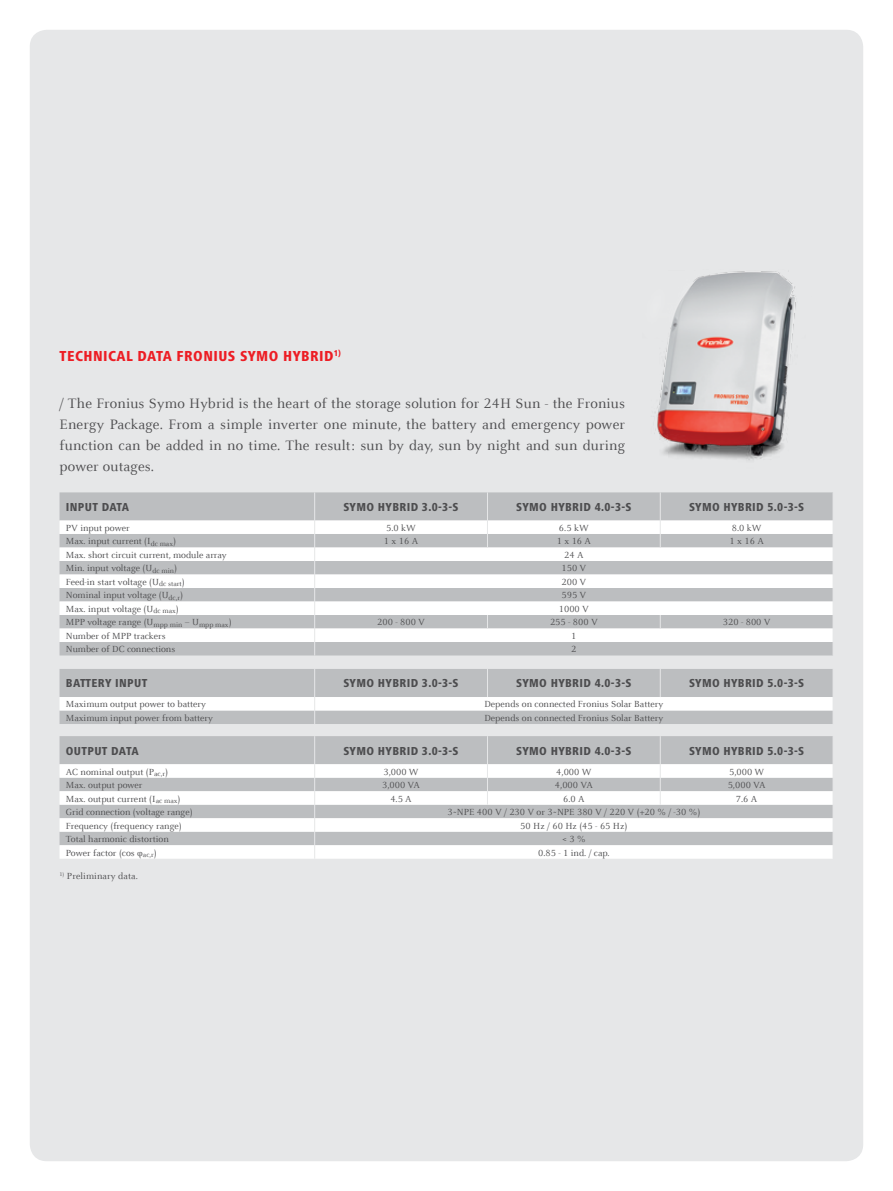
<style>
.page{position:relative;width:893px;height:1191px;background:#fff}
.page>*{position:absolute;margin:0;border:0;box-sizing:border-box;transform-origin:0 0}
.t1{font:15px/21px "Celeste Offc Pro";letter-spacing:.01em;color:#4d4d4f;text-align:justify}
.t2{font:800 condensed 15px "Frutiger Next LTW1 G";letter-spacing:.03em;color:#ed1d24}
.t3{font:800 condensed 12px "Frutiger Next LTW1 G";letter-spacing:.03em;color:#4d4d4f}
.t4{font:9.75px "Celeste Offc Pro";color:#4d4d4f}
</style>
<div class="page">
<div style="left:30px;top:30px;width:833px;height:1131px;background:#e6e7e8;border-radius:17px"></div>
<img style="left:655px;top:271px;width:141px;height:189px">
<div style="left:60px;top:492px;width:773px;height:163px;background:#bcbec0"></div>
<svg style="left:60px;top:520px;width:773px;height:122px;background:#e1e2e3"></svg>
<svg style="left:487px;top:492px;width:1px;height:55px"></svg>
<svg style="left:660px;top:492px;width:1px;height:55px"></svg>
<svg style="left:487px;top:615px;width:1px;height:13px"></svg>
<svg style="left:660px;top:615px;width:1px;height:13px"></svg>
<svg style="left:314px;top:492px;width:1px;height:163px"></svg>
<div style="left:60px;top:736px;width:773px;height:28px;background:#bcbec0"></div>
<svg style="left:60px;top:764px;width:773px;height:94px;background:#e2e3e4"></svg>
<svg style="left:487px;top:736px;width:1px;height:68px"></svg>
<svg style="left:660px;top:736px;width:1px;height:68px"></svg>
<svg style="left:314px;top:736px;width:1px;height:122px"></svg>
<svg style="left:60px;top:669px;width:773px;height:55px;background:#cccecf"></svg>
<h1 class="t2" style="left:60px;top:347px;width:283px">TECHNICAL DATA FRONIUS SYMO HYBRID<sup>1)</sup></h1>
<p class="t1" style="left:60px;top:392px;width:567px">/ The Fronius Symo Hybrid is the heart of the storage solution for 24H Sun - the Fronius Energy Package. From a simple inverter one minute, the battery and emergency power function can be added in no time. The result: sun by day, sun by night and sun during power outages.</p>
<p class="t3" style="left:66px;top:500px;width:65px">INPUT DATA</p>
<p class="t3" style="left:343px;top:500px;width:117px">SYMO HYBRID 3.0-3-S</p>
<p class="t3" style="left:516px;top:500px;width:117px">SYMO HYBRID 4.0-3-S</p>
<p class="t3" style="left:689px;top:500px;width:117px">SYMO HYBRID 5.0-3-S</p>
<p class="t4" style="left:66px;top:522px;width:65px">PV input power</p>
<p class="t4" style="left:386px;top:522px;width:31px">5.0 kW</p>
<p class="t4" style="left:559px;top:522px;width:31px">6.5 kW</p>
<p class="t4" style="left:732px;top:522px;width:31px">8.0 kW</p>
<p class="t4" style="left:66px;top:535px;width:112px">Max. input current (I<sub>dc</sub> <sub>max</sub>)</p>
<p class="t4" style="left:384px;top:535px;width:36px">1 x 16 A</p>
<p class="t4" style="left:557px;top:535px;width:36px">1 x 16 A</p>
<p class="t4" style="left:729px;top:535px;width:36px">1 x 16 A</p>
<p class="t4" style="left:66px;top:549px;width:162px">Max. short circuit current, module array</p>
<p class="t4" style="left:564px;top:549px;width:21px">24 A</p>
<p class="t4" style="left:66px;top:562px;width:113px">Min. input voltage (U<sub>dc</sub> <sub>min</sub>)</p>
<p class="t4" style="left:561px;top:562px;width:26px">150 V</p>
<p class="t4" style="left:66px;top:576px;width:120px">Feed-in start voltage (U<sub>dc</sub> <sub>start</sub>)</p>
<p class="t4" style="left:561px;top:576px;width:26px">200 V</p>
<p class="t4" style="left:66px;top:589px;width:119px">Nominal input voltage (U<sub>dc,r</sub>)</p>
<p class="t4" style="left:561px;top:589px;width:26px">595 V</p>
<p class="t4" style="left:66px;top:603px;width:114px">Max. input voltage (U<sub>dc</sub> <sub>max</sub>)</p>
<p class="t4" style="left:559px;top:603px;width:32px">1000 V</p>
<p class="t4" style="left:66px;top:616px;width:167px">MPP voltage range (U<sub>mpp</sub> <sub>min</sub> – U<sub>mpp</sub> <sub>max</sub>)</p>
<p class="t4" style="left:377px;top:616px;width:49px">200 - 800 V</p>
<p class="t4" style="left:550px;top:616px;width:49px">255 - 800 V</p>
<p class="t4" style="left:723px;top:616px;width:49px">320 - 800 V</p>
<p class="t4" style="left:66px;top:630px;width:101px">Number of MPP trackers</p>
<p class="t4" style="left:571px;top:630px;width:7px">1</p>
<p class="t4" style="left:66px;top:643px;width:111px">Number of DC connections</p>
<p class="t4" style="left:571px;top:643px;width:7px">2</p>
<p class="t3" style="left:66px;top:676px;width:83px">BATTERY INPUT</p>
<p class="t3" style="left:343px;top:676px;width:117px">SYMO HYBRID 3.0-3-S</p>
<p class="t3" style="left:516px;top:676px;width:117px">SYMO HYBRID 4.0-3-S</p>
<p class="t3" style="left:689px;top:676px;width:117px">SYMO HYBRID 5.0-3-S</p>
<p class="t4" style="left:66px;top:698px;width:142px">Maximum output power to battery</p>
<p class="t4" style="left:484px;top:698px;width:180px">Depends on connected Fronius Solar Battery</p>
<p class="t4" style="left:66px;top:712px;width:149px">Maximum input power from battery</p>
<p class="t4" style="left:484px;top:712px;width:180px">Depends on connected Fronius Solar Battery</p>
<p class="t3" style="left:66px;top:743px;width:74px">OUTPUT DATA</p>
<p class="t3" style="left:343px;top:743px;width:117px">SYMO HYBRID 3.0-3-S</p>
<p class="t3" style="left:516px;top:743px;width:117px">SYMO HYBRID 4.0-3-S</p>
<p class="t3" style="left:689px;top:743px;width:117px">SYMO HYBRID 5.0-3-S</p>
<p class="t4" style="left:66px;top:765px;width:104px">AC nominal output (P<sub>ac,r</sub>)</p>
<p class="t4" style="left:383px;top:765px;width:37px">3,000 W</p>
<p class="t4" style="left:556px;top:765px;width:37px">4,000 W</p>
<p class="t4" style="left:729px;top:765px;width:37px">5,000 W</p>
<p class="t4" style="left:66px;top:779px;width:78px">Max. output power</p>
<p class="t4" style="left:382px;top:779px;width:39px">3,000 VA</p>
<p class="t4" style="left:555px;top:779px;width:39px">4,000 VA</p>
<p class="t4" style="left:728px;top:779px;width:39px">5,000 VA</p>
<p class="t4" style="left:66px;top:792px;width:116px">Max. output current (I<sub>ac</sub> <sub>max</sub>)</p>
<p class="t4" style="left:390px;top:792px;width:23px">4.5 A</p>
<p class="t4" style="left:563px;top:792px;width:23px">6.0 A</p>
<p class="t4" style="left:736px;top:792px;width:23px">7.6 A</p>
<p class="t4" style="left:66px;top:806px;width:128px">Grid connection (voltage range)</p>
<p class="t4" style="left:447px;top:806px;width:254px">3~NPE 400 V / 230 V or 3~NPE 380 V / 220 V (+20 % / -30 %)</p>
<p class="t4" style="left:66px;top:819px;width:117px">Frequency (frequency range)</p>
<p class="t4" style="left:520px;top:819px;width:109px">50 Hz / 60 Hz (45 - 65 Hz)</p>
<p class="t4" style="left:66px;top:833px;width:104px">Total harmonic distortion</p>
<p class="t4" style="left:562px;top:833px;width:25px">&lt; 3 %</p>
<p class="t4" style="left:66px;top:846px;width:92px">Power factor (cos φ<sub>ac,r</sub>)</p>
<p class="t4" style="left:538px;top:846px;width:73px">0.85 - 1 ind. / cap.</p>
<p class="t4" style="left:60px;top:870px;width:80px"><sup>1)</sup> Preliminary data.</p>
</div>
